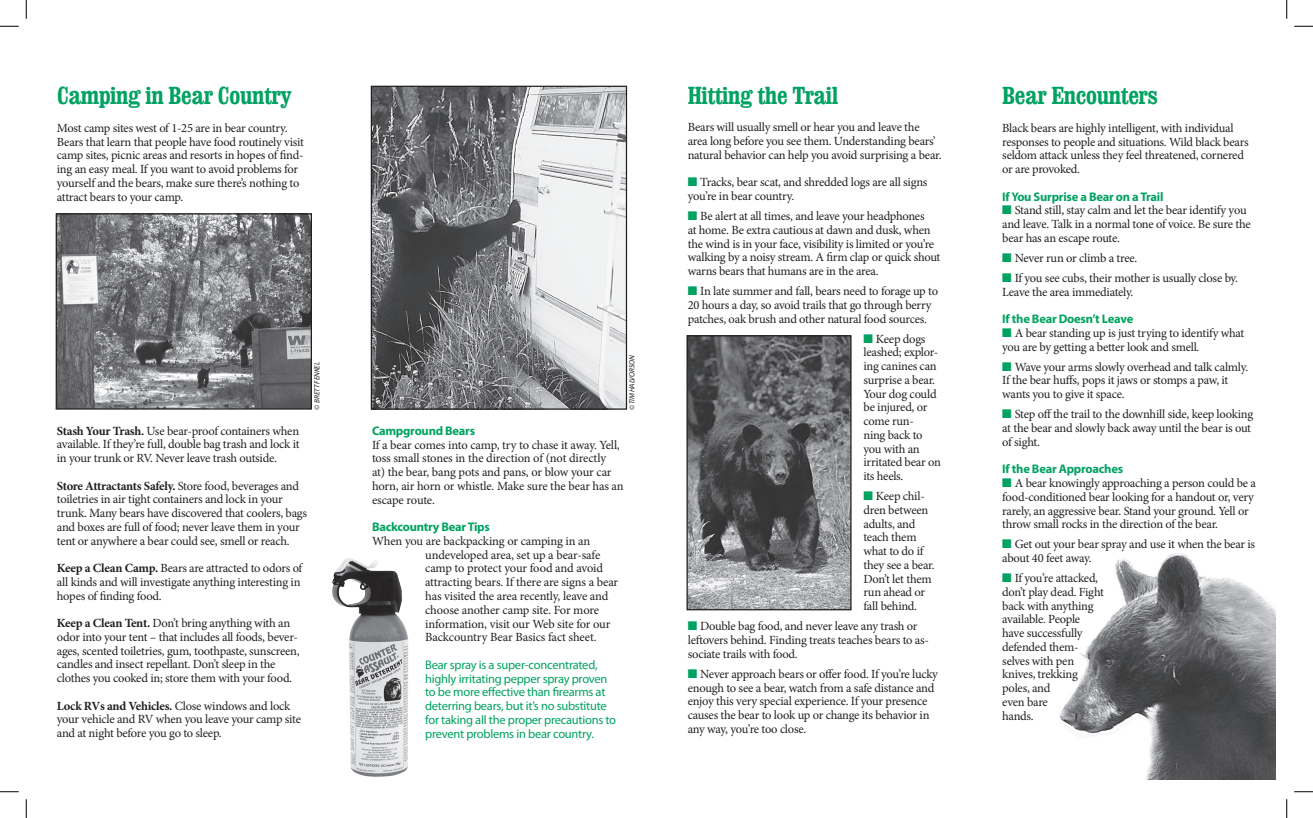
<style>
.page{position:relative;width:1313px;height:818px;background:#fff}
.page>*{position:absolute;margin:0;border:0;box-sizing:border-box;transform-origin:0 0}
.t1{font:700 condensed 25px "Clarendon";letter-spacing:-.02em;color:#00a261}
.t2{font:12.5px/13.8px "Minion Pro";letter-spacing:-.02em;color:#231f20}
.t3{font:12.5px/13.8px "Myriad Pro";letter-spacing:-.02em;color:#00a261}
.t4{font:700 12.5px "Myriad Pro";letter-spacing:-.02em;color:#00a261}
.t5{font:italic 7.5px "Myriad Pro";letter-spacing:-.02em;color:#231f20}
.s1{font-weight:700}
.s2{color:#00a261}
</style>
<div class="page">
<img style="left:1060px;top:553px;width:215px;height:226px">
<img style="left:58px;top:215px;width:252px;height:192px">
<div style="left:56px;top:213px;width:256px;height:196px;border:1px solid #231f20"></div>
<img style="left:373px;top:88px;width:252px;height:319px">
<div style="left:371px;top:86px;width:256px;height:323px;border:1px solid #231f20"></div>
<img style="left:332px;top:558px;width:76px;height:219px">
<img style="left:688px;top:337px;width:161px;height:271px">
<div style="left:686px;top:335px;width:165px;height:275px;border:1px solid #231f20"></div>
<svg style="left:0;top:25px;width:19px;height:2px"></svg>
<svg style="left:1294px;top:25px;width:18px;height:2px"></svg>
<svg style="left:0;top:791px;width:19px;height:1px"></svg>
<svg style="left:1294px;top:791px;width:18px;height:1px"></svg>
<svg style="left:25px;top:0;width:2px;height:19px"></svg>
<svg style="left:25px;top:799px;width:2px;height:19px"></svg>
<svg style="left:1286px;top:0;width:1px;height:19px"></svg>
<svg style="left:1286px;top:799px;width:1px;height:19px"></svg>
<h1 class="t1" style="left:57px;top:80px;width:236px">Camping in Bear Country</h1>
<p class="t2" style="left:57px;top:121px;width:248px">Most camp sites west of 1-25 are in bear country.<br>Bears that learn that people have food routinely visit camp sites, picnic areas and resorts in hopes of find&shy;ing an easy meal. If you want to avoid problems for yourself and the bears, make sure there’s nothing to attract bears to your camp.</p>
<p class="t5" style="left:312px;top:410px;width:50px;rotate:-90deg">© BRETT FENKEL</p>
<p class="t5" style="left:627px;top:410px;width:56px;rotate:-90deg">© TIM HALVORSON</p>
<p class="t2" style="left:57px;top:423px;width:244px;text-align:justify"><span class="s1">Stash Your Trash.</span> Use bear-proof containers when available. If they’re full, double bag trash and lock it in your trunk or RV. Never leave trash outside.</p>
<p class="t2" style="left:57px;top:478px;width:252px"><span class="s1">Store Attractants Safely.</span> Store food, beverages and toiletries in air tight containers and lock in your trunk. Many bears have discovered that coolers, bags and boxes are full of food; never leave them in your tent or anywhere a bear could see, smell or reach.</p>
<p class="t2" style="left:57px;top:561px;width:247px"><span class="s1">Keep a Clean Camp.</span> Bears are attracted to odors of all kinds and will investigate anything interesting in hopes of finding food.</p>
<p class="t2" style="left:57px;top:616px;width:244px"><span class="s1">Keep a Clean Tent.</span> Don’t bring anything with an odor into your tent – that includes all foods, bever&shy;ages, scented toiletries, gum, toothpaste, sunscreen, candles and insect repellant. Don’t sleep in the clothes you cooked in; store them with your food.</p>
<p class="t2" style="left:57px;top:698px;width:246px"><span class="s1">Lock RVs and Vehicles.</span> Close windows and lock your vehicle and RV when you leave your camp site and at night before you go to sleep.</p>
<p class="t4" style="left:372px;top:422px;width:105px">Campground Bears</p>
<p class="t2" style="left:372px;top:438px;width:253px">If a bear comes into camp, try to chase it away. Yell, toss small stones in the direction of (not directly<br>at) the bear, bang pots and pans, or blow your car horn, air horn or whistle. Make sure the bear has an escape route.</p>
<p class="t4" style="left:372px;top:519px;width:119px">Backcountry Bear Tips</p>
<p class="t2" style="left:425px;top:534px;width:195px;text-indent:-53px">When you are backpacking or camping in an undeveloped area, set up a bear-safe camp to protect your food and avoid attracting bears. If there are signs a bear has visited the area recently, leave and choose another camp site. For more information, visit our Web site for our Backcountry Bear Basics fact sheet.</p>
<p class="t3" style="left:425px;top:657px;width:192px">Bear spray is a super-concentrated, highly irritating pepper spray proven to be more effective than firearms at deterring bears, but it’s no substitute for taking all the proper precautions to prevent problems in bear country.</p>
<h1 class="t1" style="left:688px;top:80px;width:152px">Hitting the Trail</h1>
<p class="t2" style="left:688px;top:120px;width:255px">Bears will usually smell or hear you and leave the area long before you see them. Understanding bears’ natural behavior can help you avoid surprising a bear.</p>
<p class="t2" style="left:688px;top:175px;width:241px"><span class="s2">■</span> Tracks, bear scat, and shredded logs are all signs you’re in bear country.</p>
<p class="t2" style="left:688px;top:209px;width:254px"><span class="s2">■</span> Be alert at all times, and leave your headphones<br>at home. Be extra cautious at dawn and dusk, when the wind is in your face, visibility is limited or you’re walking by a noisy stream. A firm clap or quick shout warns bears that humans are in the area.</p>
<p class="t2" style="left:688px;top:284px;width:252px"><span class="s2">■</span> In late summer and fall, bears need to forage up to<br>20 hours a day, so avoid trails that go through berry patches, oak brush and other natural food sources.</p>
<p class="t2" style="left:863px;top:332px;width:79px"><span class="s2">■</span> Keep dogs leashed; explor&shy;ing canines can surprise a bear.<br>Your dog could be injured, or come run-<br>ning back to you with an irritated bear on its heels.</p>
<p class="t2" style="left:863px;top:489px;width:73px"><span class="s2">■</span> Keep chil&shy;dren between adults, and teach them what to do if they see a bear.<br>Don’t let them run ahead or fall behind.</p>
<p class="t2" style="left:688px;top:619px;width:243px"><span class="s2">■</span> Double bag food, and never leave any trash or leftovers behind. Finding treats teaches bears to as&shy;sociate trails with food.</p>
<p class="t2" style="left:688px;top:667px;width:252px"><span class="s2">■</span> Never approach bears or offer food. If you’re lucky enough to see a bear, watch from a safe distance and enjoy this very special experience. If your presence causes the bear to look up or change its behavior in any way, you’re too close.</p>
<h1 class="t1" style="left:1002px;top:80px;width:157px">Bear Encounters</h1>
<p class="t2" style="left:1002px;top:121px;width:248px">Black bears are highly intelligent, with individual responses to people and situations. Wild black bears seldom attack unless they feel threatened, cornered or are provoked.</p>
<p class="t4" style="left:1002px;top:188px;width:163px">If You Surprise a Bear on a Trail</p>
<p class="t2" style="left:1002px;top:203px;width:250px"><span class="s2">■</span> Stand still, stay calm and let the bear identify you and leave. Talk in a normal tone of voice. Be sure the bear has an escape route.</p>
<p class="t2" style="left:1002px;top:251px;width:137px"><span class="s2">■</span> Never run or climb a tree.</p>
<p class="t2" style="left:1002px;top:271px;width:237px"><span class="s2">■</span> If you see cubs, their mother is usually close by.<br>Leave the area immediately.</p>
<p class="t4" style="left:1002px;top:311px;width:132px">If the Bear Doesn’t Leave</p>
<p class="t2" style="left:1002px;top:326px;width:244px"><span class="s2">■</span> A bear standing up is just trying to identify what you are by getting a better look and smell.</p>
<p class="t2" style="left:1002px;top:360px;width:247px"><span class="s2">■</span> Wave your arms slowly overhead and talk calmly.<br>If the bear huffs, pops it jaws or stomps a paw, it wants you to give it space.</p>
<p class="t2" style="left:1002px;top:407px;width:252px"><span class="s2">■</span> Step off the trail to the downhill side, keep looking at the bear and slowly back away until the bear is out of sight.</p>
<p class="t4" style="left:1002px;top:461px;width:122px">If the Bear Approaches</p>
<p class="t2" style="left:1002px;top:476px;width:255px"><span class="s2">■</span> A bear knowingly approaching a person could be a food-conditioned bear looking for a handout or, very rarely, an aggressive bear. Stand your ground. Yell or throw small rocks in the direction of the bear.</p>
<p class="t2" style="left:1002px;top:537px;width:254px"><span class="s2">■</span> Get out your bear spray and use it when the bear is about 40 feet away.</p>
<p class="t2" style="left:1002px;top:571px;width:103px"><span class="s2">■</span> If you’re attacked, don’t play dead. Fight back with anything available. People have successfully defended them&shy;selves with pen knives, trekking poles, and<br>even bare<br>hands.</p>
</div>
